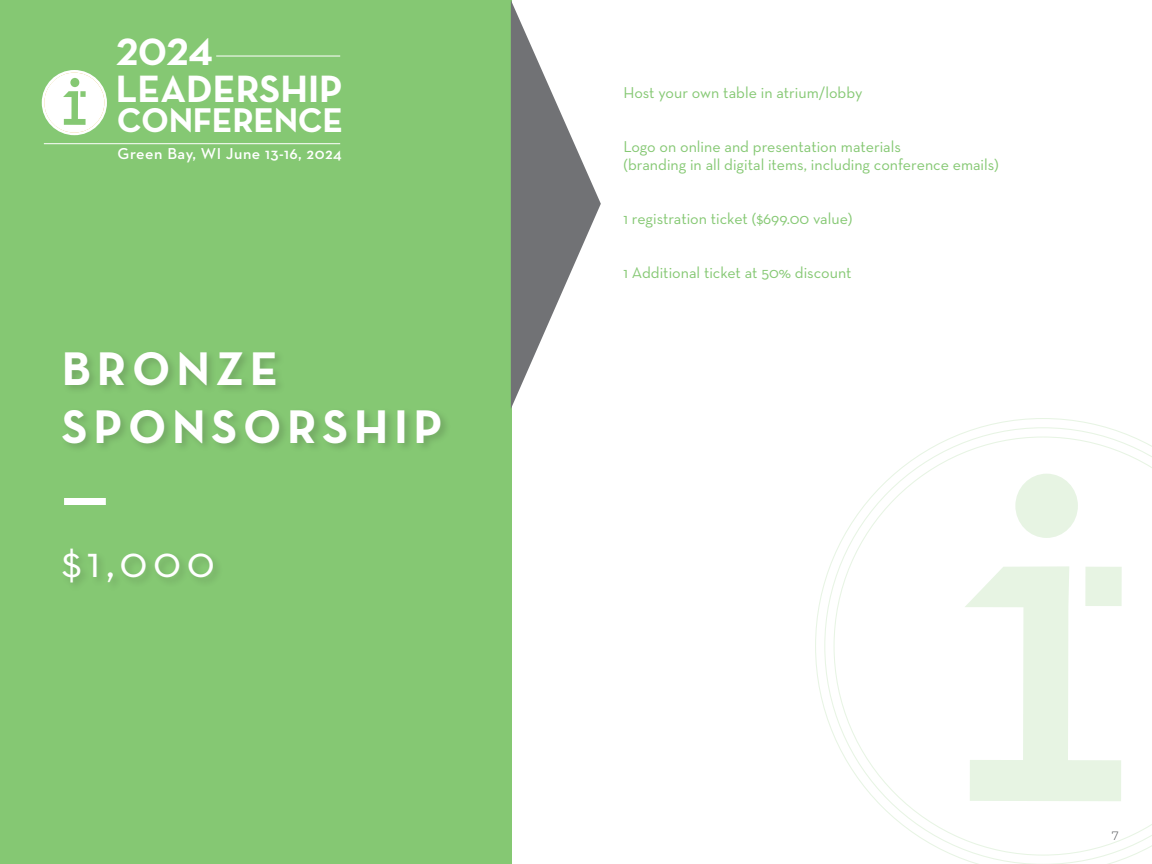
<style>
.page{position:relative;width:1152px;height:864px;background:#fff}
.page>*{position:absolute;margin:0;border:0;box-sizing:border-box;transform-origin:0 0}
.t1{font:700 48px/57.6px "Neutra Text";letter-spacing:.12em;color:#fff}
.t2{font:46px "Neutra Text";color:#fff}
.t3{font:700 38.7px "Neutra Text";color:#fff}
.t4{font:38.7px "Neutra Text Bold Alt";color:#fff}
.t5{font:700 34.9px "Neutra Text";letter-spacing:-.01em;color:#fff}
.t6{font:600 16.1px "Neutra Text";letter-spacing:.03em;color:#fff}
.t7{font:16px/18px "Neutra Text";color:#85c873}
.t8{font:300 12px "Montserrat";color:#535659}
</style>
<div class="page">
<div style="left:0;top:0;width:511px;height:864px;background:#85c873"></div>
<div style="left:60px;top:349px;width:391px;height:105px;background:#231f20;opacity:.19"></div>
<div style="left:64px;top:498px;width:42px;height:7px;background:#fff"></div>
<svg style="left:42px;top:70px;width:65px;height:65px"></svg>
<hr style="left:44px;top:143px;width:296px;height:1px;background:#fff">
<hr style="left:216px;top:56px;width:124px;height:1px;background:#fff">
<svg style="left:815px;top:418px;width:337px;height:446px"></svg>
<svg style="left:964px;top:566px;width:157px;height:235px"></svg>
<svg style="left:1015px;top:474px;width:63px;height:64px"></svg>
<div style="left:1085px;top:567px;width:37px;height:39px;background:#e7f4e3"></div>
<svg style="left:511px;top:0;width:90px;height:409px"></svg>
<p class="t4" style="left:116px;top:28px;width:98px">2024</p>
<p class="t3" style="left:116px;top:65px;width:228px">LEADERSHIP</p>
<p class="t5" style="left:117px;top:98px;width:228px">CONFERENCE</p>
<p class="t6" style="left:118px;top:143px;width:226px">Green Bay, WI June 13-16, 2024</p>
<p class="t1" style="left:62px;top:339px;width:382px">BRONZE<br>SPONSORSHIP</p>
<p class="t2" style="left:62px;top:533px;width:154px">$1,000</p>
<p class="t7" style="left:624px;top:83px;width:240px">Host your own table in atrium/lobby</p>
<p class="t7" style="left:624px;top:137px;width:377px">Logo on online and presentation materials<br>(branding in all digital items, including conference emails)</p>
<p class="t7" style="left:624px;top:209px;width:230px">1 registration ticket ($699.00 value)</p>
<p class="t7" style="left:624px;top:263px;width:230px">1 Additional ticket at 50% discount</p>
<p class="t8" style="left:1112px;top:827px;width:8px">7</p>
</div>
